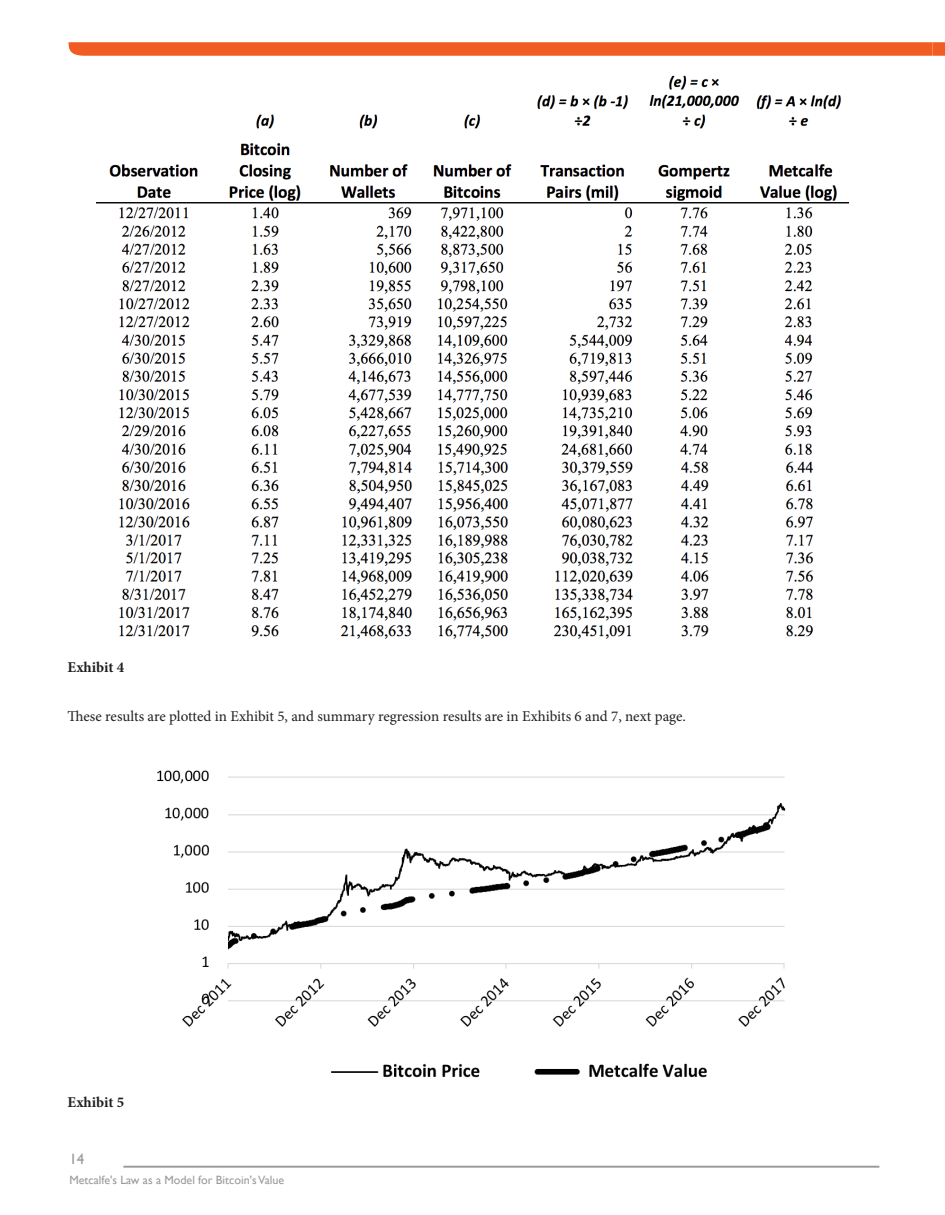
<style>
.page{position:relative;width:945px;height:1215px;background:#fff}
.page>*{position:absolute;margin:0;border:0;box-sizing:border-box;transform-origin:0 0}
.t1{font:15px "Minion Pro";letter-spacing:-.005em;color:#221f1f}
.t2{font:700 15px "Minion Pro";color:#221f1f}
.t3{font:15px "Gill Sans";color:#979a9d}
.t4{font:12px "Gill Sans";color:#989a9c}
</style>
<div class="page">
<svg style="left:69px;top:42px;width:876px;height:14px;background:#f1622b"></svg>
<hr style="left:123px;top:1166px;width:756px;height:2px;background:#989a9c">
<img style="left:97px;top:75px;width:751px;height:564px">
<img style="left:157px;top:770px;width:629px;height:308px">
<p class="t2" style="left:68px;top:662px;width:58px">Exhibit 4</p>
<p class="t1" style="left:68px;top:709px;width:620px">These results are plotted in Exhibit 5, and summary regression results are in Exhibits 6 and 7, next page.</p>
<p class="t2" style="left:68px;top:1096px;width:58px">Exhibit 5</p>
<p class="t3" style="left:69px;top:1153px;width:16px">14</p>
<p class="t4" style="left:69px;top:1175px;width:216px">Metcalfe's Law as a Model for Bitcoin's Value</p>
</div>
